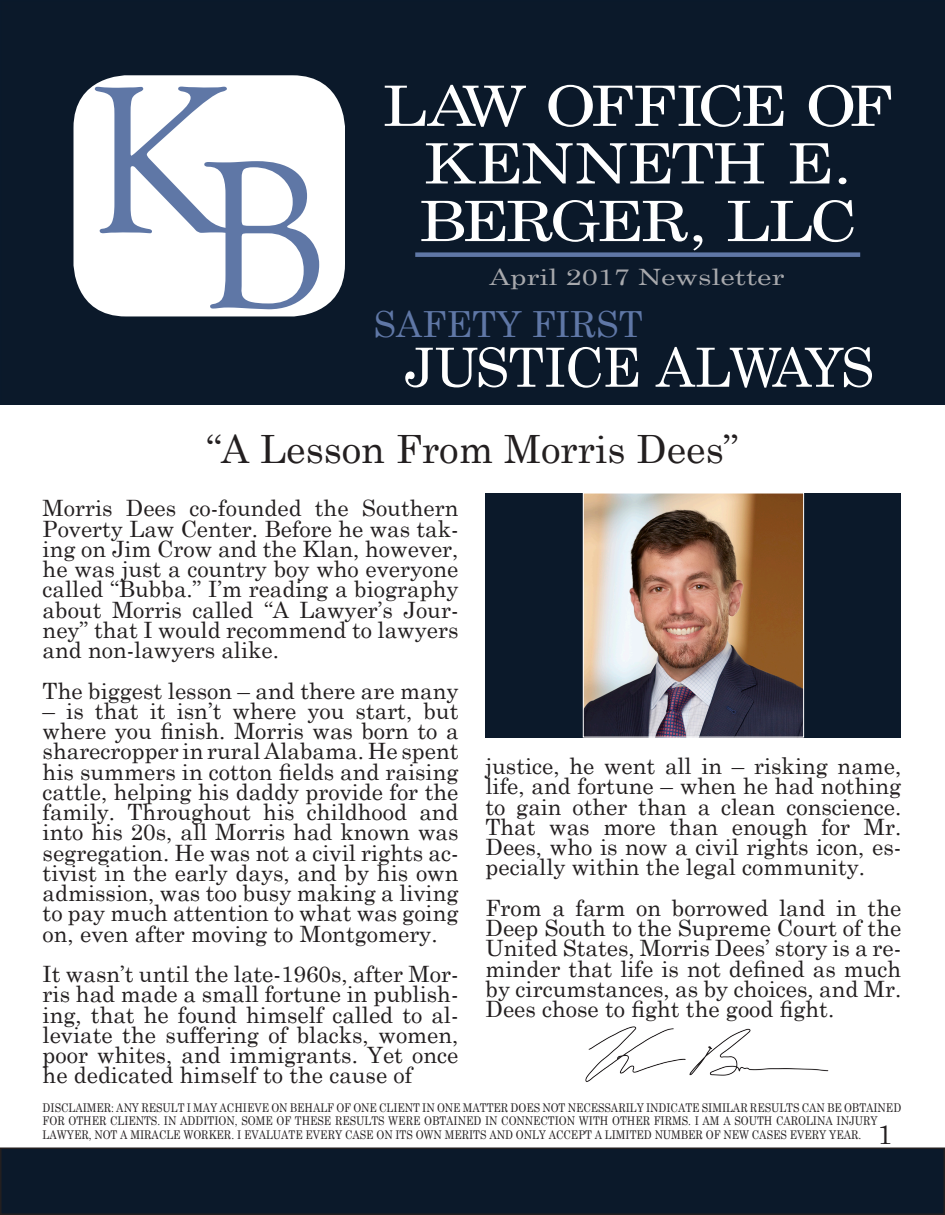
<style>
.page{position:relative;width:945px;height:1215px;background:#fff}
.page>*{position:absolute;margin:0;border:0;box-sizing:border-box;transform-origin:0 0}
.t1{font:216.15px "Goudy Old Style T";color:#5f77a6}
.t2{font:55.65px/57.6px "Century Schoolbook";letter-spacing:-.04em;color:#fff;text-align:center;scale:1.19 1}
.t3{font:54px "Century Schoolbook";letter-spacing:-.03em;color:#fff}
.t4{font:39px "Century Schoolbook";color:#231f20}
.t5{font:36px "Century Schoolbook";color:#5f77a6}
.t6{font:27px "Century Schoolbook";color:#231f20}
.t7{font:22.5px/20.2px "Century Schoolbook";color:#231f20;text-align:justify}
.t8{font:22.5px "Century Schoolbook";color:#a8a9ad;scale:1.28 1}
.t9{font:12px/13.5px "Century Schoolbook";color:#231f20;scale:.85 1}
</style>
<div class="page">
<div style="left:1px;top:1148px;width:943px;height:66px;background:#0b192a"></div>
<div style="left:0;top:1148px;width:945px;height:67px;border:2px solid #231f20"></div>
<div style="left:1px;top:1px;width:943px;height:403px;background:#0b192a"></div>
<div style="left:0;top:0;width:945px;height:405px;border:2px solid #0a192b"></div>
<div style="left:74px;top:75px;width:271px;height:241px;background:#fff"></div>
<div style="left:415px;top:252px;width:445px;height:5px;background:#5f77a6"></div>
<div style="left:486px;top:493px;width:415px;height:244px;background:#0b192a"></div>
<img style="left:585px;top:495px;width:217px;height:240px">
<div style="left:583px;top:493px;width:221px;height:244px;border:1px solid #fff"></div>
<img style="left:585px;top:1026px;width:244px;height:56px">
<p class="t1" style="left:87px;top:80px;width:243px">KB</p>
<p class="t2" style="left:383px;top:72px;width:430px">LAW OFFICE OF<br>KENNETH E.<br>BERGER, LLC</p>
<p class="t8" style="left:489px;top:258px;width:232px">April 2017 Newsletter</p>
<p class="t5" style="left:374px;top:294px;width:271px">SAFETY FIRST</p>
<p class="t3" style="left:404px;top:322px;width:472px">JUSTICE ALWAYS</p>
<p class="t4" style="left:206px;top:417px;width:535px">“A Lesson From Morris Dees”</p>
<p class="t7" style="left:43px;top:496px;width:417px">Morris Dees co-founded the Southern Poverty Law Center. Before he was tak&shy;ing on Jim Crow and the Klan, however, he was just a country boy who everyone called “Bubba.” I’m reading a biography about Morris called “A Lawyer’s Jour&shy;ney” that I would recommend to lawyers and non-lawyers alike.</p>
<p class="t7" style="left:43px;top:678px;width:417px">The biggest lesson – and there are many</p>
<p class="t7" style="left:43px;top:699px;width:417px">– is that it isn’t where you start, but where you finish. Morris was born to a sharecropper in rural Alabama. He spent his summers in cotton fields and raising cattle, helping his daddy provide for the family. Throughout his childhood and into his 20s, all Morris had known was segregation. He was not a civil rights ac&shy;tivist in the early days, and by his own admission, was too busy making a living to pay much attention to what was going on, even after moving to Montgomery.</p>
<p class="t7" style="left:43px;top:962px;width:417px">It wasn’t until the late-1960s, after Mor&shy;ris had made a small fortune in publish&shy;ing, that he found himself called to al&shy;leviate the suffering of blacks, women, poor whites, and immigrants. Yet once he dedicated himself to the cause of</p>
<p class="t7" style="left:486px;top:754px;width:417px">justice, he went all in – risking name, life, and fortune – when he had nothing to gain other than a clean conscience.<br>That was more than enough for Mr.<br>Dees, who is now a civil rights icon, es&shy;pecially within the legal community.</p>
<p class="t7" style="left:486px;top:896px;width:417px">From a farm on borrowed land in the Deep South to the Supreme Court of the United States, Morris Dees’ story is a re&shy;minder that life is not defined as much by circumstances, as by choices, and Mr.<br>Dees chose to fight the good fight.</p>
<p class="t9" style="left:43px;top:1100px;width:1012px">DISCLAIMER: ANY RESULT I MAY ACHIEVE ON BEHALF OF ONE CLIENT IN ONE MATTER DOES NOT NECESSARILY INDICATE SIMILAR RESULTS CAN BE OBTAINED<br>FOR OTHER CLIENTS. IN ADDITION, SOME OF THESE RESULTS WERE OBTAINED IN CONNECTION WITH OTHER FIRMS. I AM A SOUTH CAROLINA INJURY<br>LAWYER, NOT A MIRACLE WORKER. I EVALUATE EVERY CASE ON ITS OWN MERITS AND ONLY ACCEPT A LIMITED NUMBER OF NEW CASES EVERY YEAR.</p>
<p class="t6" style="left:878px;top:1111px;width:17px">1</p>
</div>
